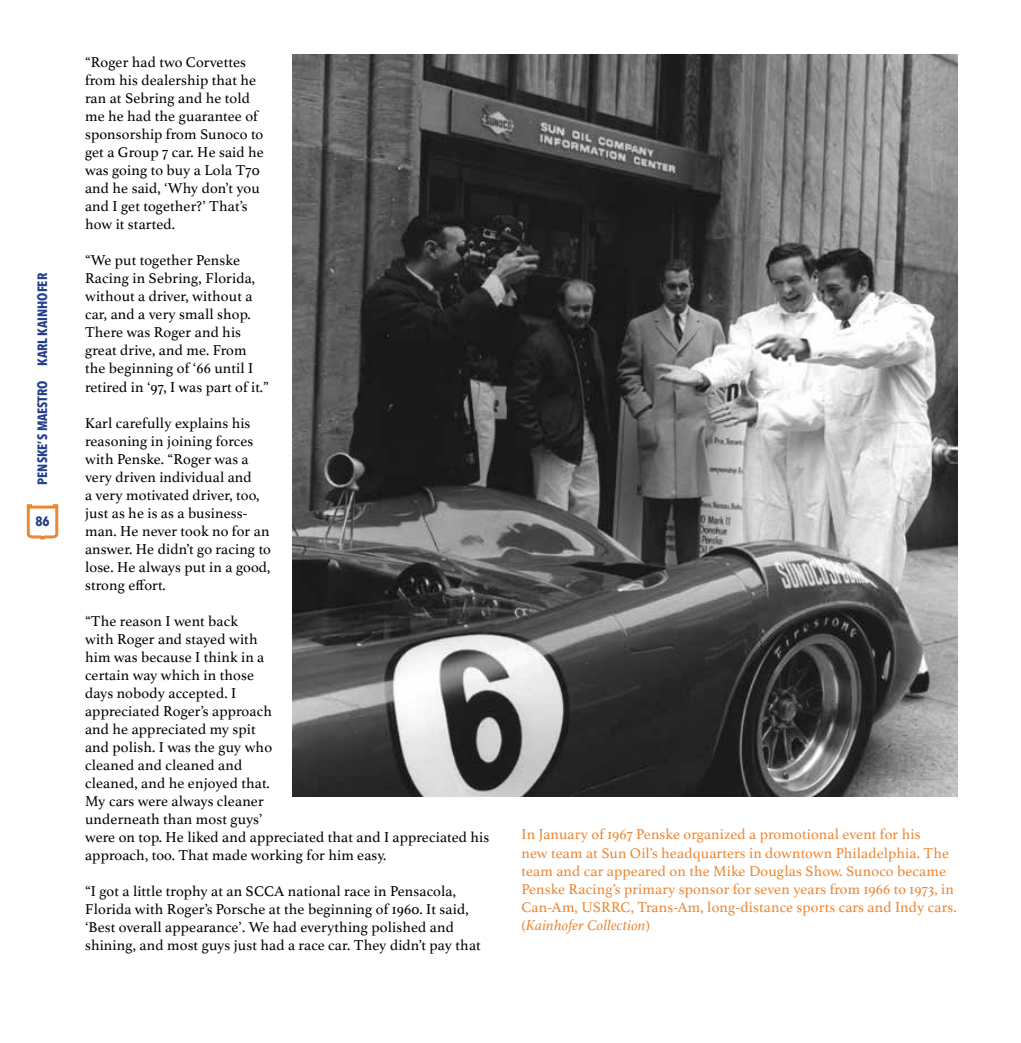
<style>
.page{position:relative;width:1021px;height:1043px;background:#fff}
.page>*{position:absolute;margin:0;border:0;box-sizing:border-box;transform-origin:0 0}
.t1{font:15px/18px "Athelas";letter-spacing:.01em;color:#000}
.t2{font:15px/18px "Athelas";letter-spacing:.01em;color:#ec8733}
.t3{font:700 13.5px "Avenir Next Condensed";color:#243f8b}
.s1{font-style:italic}
</style>
<div class="page">
<svg style="left:26px;top:504px;width:33px;height:36px"></svg>
<img style="left:293px;top:54px;width:664px;height:742px">
<p class="t3" style="left:34px;top:484px;width:213px;rotate:-90deg">PENSKE’S MAESTRO KARL KAINHOFER</p>
<p class="t3" style="left:35px;top:513px;width:16px">86</p>
<p class="t1" style="left:85px;top:53px;width:180px">“Roger had two Corvettes from his dealership that he ran at Sebring and he told me he had the guarantee of sponsorship from Sunoco to get a Group 7 car. He said he was going to buy a Lola T70 and he said, ‘Why don’t you and I get together?’ That’s how it started.</p>
<p class="t1" style="left:85px;top:251px;width:185px">“We put together Penske<br>Racing in Sebring, Florida, without a driver, without a car, and a very small shop.<br>There was Roger and his great drive, and me. From the beginning of ‘66 until I retired in ‘97, I was part of it.”</p>
<p class="t1" style="left:85px;top:413px;width:187px">Karl carefully explains his reasoning in joining forces with Penske. “Roger was a very driven individual and<br>a very motivated driver, too, just as he is as a business&shy;man. He never took no for an answer. He didn’t go racing to lose. He always put in a good, strong effort.</p>
<p class="t1" style="left:85px;top:611px;width:406px">“The reason I went back<br>with Roger and stayed with<br>him was because I think in a<br>certain way which in those<br>days nobody accepted. I<br>appreciated Roger’s approach<br>and he appreciated my spit<br>and polish. I was the guy who<br>cleaned and cleaned and<br>cleaned, and he enjoyed that.<br>My cars were always cleaner<br>underneath than most guys’<br>were on top. He liked and appreciated that and I appreciated his approach, too. That made working for him easy.</p>
<p class="t1" style="left:85px;top:881px;width:397px">“I got a little trophy at an SCCA national race in Pensacola, Florida with Roger’s Porsche at the beginning of 1960. It said, ‘Best overall appearance’. We had everything polished and shining, and most guys just had a race car. They didn’t pay that</p>
<p class="t2" style="left:521px;top:824px;width:437px">In January of 1967 Penske organized a promotional event for his<br>new team at Sun Oil’s headquarters in downtown Philadelphia. The team and car appeared on the Mike Douglas Show. Sunoco became Penske Racing’s primary sponsor for seven years from 1966 to 1973, in Can-Am, USRRC, Trans-Am, long-distance sports cars and Indy cars. (<span class="s1">Kainhofer Collection</span>)</p>
</div>
